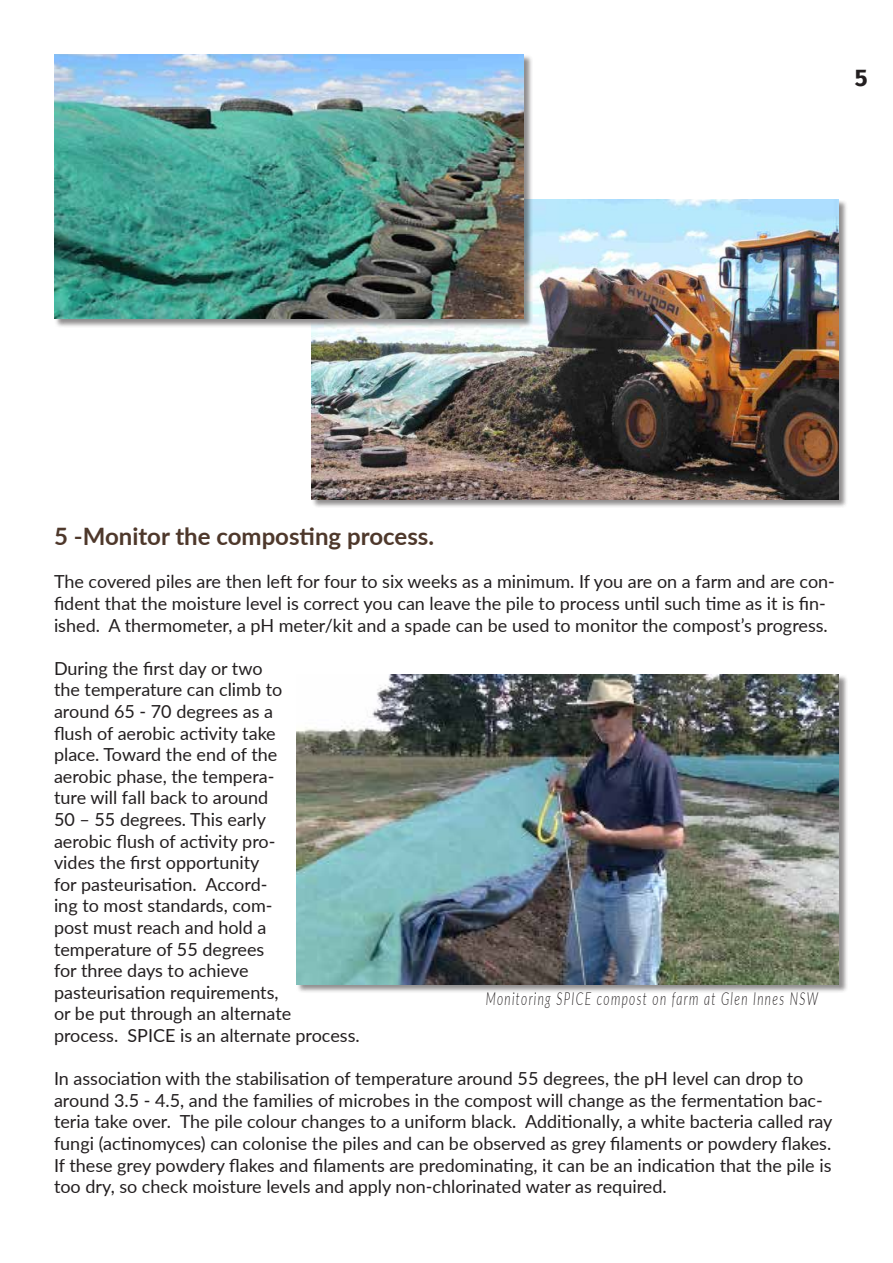
<style>
.page{position:relative;width:893px;height:1263px;background:#fff}
.page>*{position:absolute;margin:0;border:0;box-sizing:border-box;transform-origin:0 0}
.t1{font:700 24px "Lato";color:#4e382b}
.t2{font:700 24px "Fira Sans";color:#231f20}
.t3{font:18px/21.6px "Lato";color:#231f20}
.t4{font:italic 300 18px "Lato";letter-spacing:.11em;color:#231f20;scale:.67 1}
</style>
<div class="page">
<div style="left:311px;top:200px;width:537px;height:309px;background:#231f20;opacity:.5"></div>
<img style="left:312px;top:200px;width:527px;height:300px">
<div style="left:54px;top:54px;width:479px;height:274px;background:#231f20;opacity:.5"></div>
<img style="left:54px;top:54px;width:470px;height:265px">
<div style="left:296px;top:674px;width:552px;height:319px;background:#231f20;opacity:.5"></div>
<img style="left:296px;top:674px;width:543px;height:310px">
<h1 class="t2" style="left:855px;top:61px;width:14px">5</h1>
<h1 class="t1" style="left:54px;top:519px;width:382px">5 -Monitor the composting process.</h1>
<p class="t3" style="left:54px;top:570px;width:782px">The covered piles are then left for four to six weeks as a minimum. If you are on a farm and are con&shy;fident that the moisture level is correct you can leave the pile to process until such time as it is fin&shy;ished. A thermometer, a pH meter/kit and a spade can be used to monitor the compost’s progress.</p>
<p class="t3" style="left:54px;top:657px;width:307px">During the first day or two<br>the temperature can climb to<br>around 65 - 70 degrees as a<br>flush of aerobic activity take<br>place. Toward the end of the<br>aerobic phase, the tempera-<br>ture will fall back to around<br>50 – 55 degrees. This early<br>aerobic flush of activity pro-<br>vides the first opportunity<br>for pasteurisation. Accord-<br>ing to most standards, com-<br>post must reach and hold a temperature of 55 degrees<br>for three days to achieve pasteurisation requirements,<br>or be put through an alternate process. SPICE is an alternate process.</p>
<p class="t3" style="left:54px;top:1067px;width:780px">In association with the stabilisation of temperature around 55 degrees, the pH level can drop to around 3.5 - 4.5, and the families of microbes in the compost will change as the fermentation bac&shy;teria take over. The pile colour changes to a uniform black. Additionally, a white bacteria called ray fungi (actinomyces) can colonise the piles and can be observed as grey filaments or powdery flakes.<br>If these grey powdery flakes and filaments are predominating, it can be an indication that the pile is too dry, so check moisture levels and apply non-chlorinated water as required.</p>
<p class="t4" style="left:486px;top:986px;width:497px">Monitoring SPICE compost on farm at Glen Innes NSW</p>
</div>
